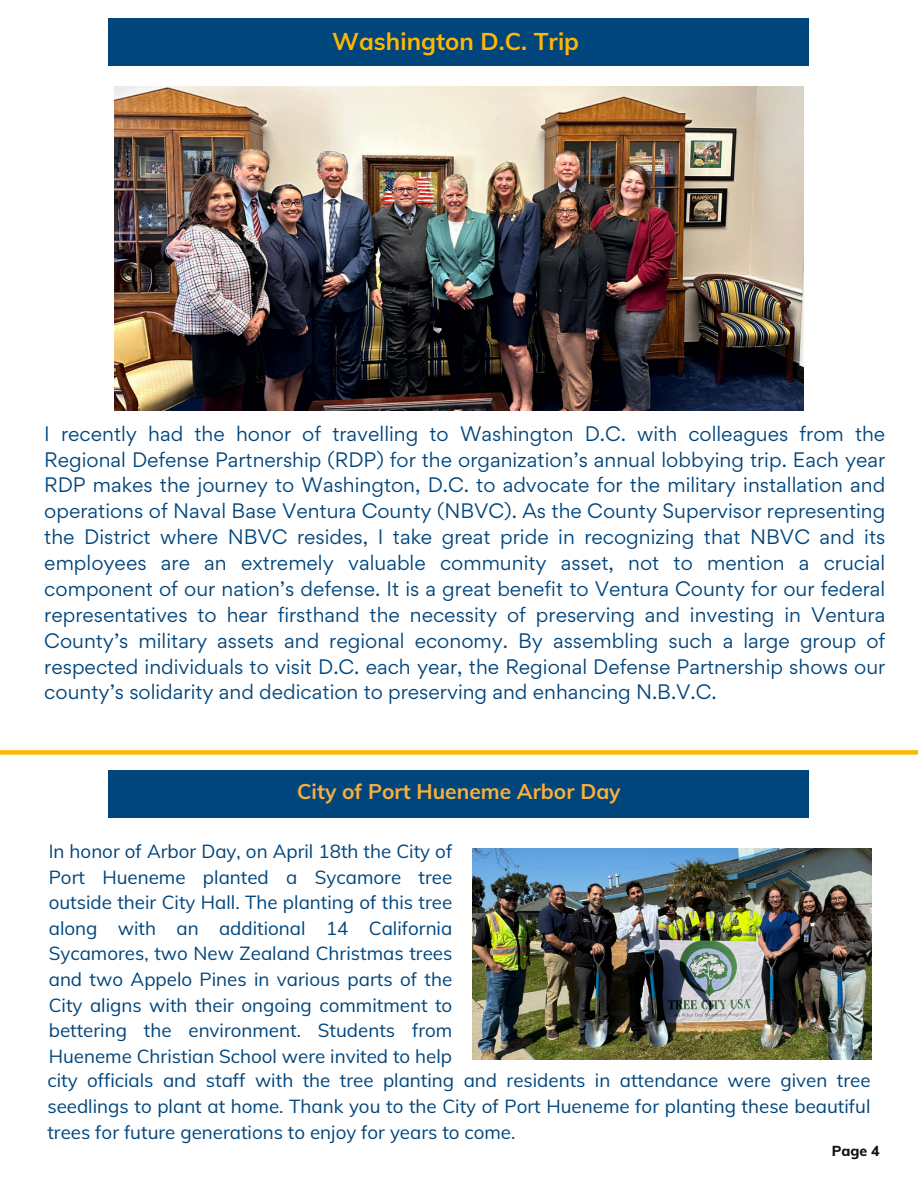
<style>
.page{position:relative;width:918px;height:1188px;background:#fff}
.page>*{position:absolute;margin:0;border:0;box-sizing:border-box;transform-origin:0 0}
.t1{font:24px "RTL Bayan Bold";color:#ffb700}
.t2{font:21px "RTL Bayan Bold";color:#fbb03b}
.t3{font:18.75px/25.8px "Gordita";color:#00457c;text-align:justify}
.t4{font:18.75px/25.5px "RTL Bayan Regular";color:#00457c;text-align:justify}
.t5{font:14.25px "RTL Bayan Black";color:#101115}
</style>
<div class="page">
<div style="left:109px;top:19px;width:700px;height:47px;background:#00457c"></div>
<div style="left:0;top:750px;width:918px;height:5px;background:#ffb700"></div>
<img style="left:115px;top:86px;width:688px;height:324px">
<div style="left:109px;top:770px;width:700px;height:48px;background:#00457c"></div>
<img style="left:472px;top:849px;width:399px;height:210px">
<h3 class="t1" style="left:332px;top:26px;width:248px">Washington D.C. Trip</h3>
<h1 class="t3" style="left:44px;top:420px;width:843px">I recently had the honor of travelling to Washington D.C. with colleagues from the Regional Defense Partnership (RDP) for the organization’s annual lobbying trip. Each year RDP makes the journey to Washington, D.C. to advocate for the military installation and operations of Naval Base Ventura County (NBVC). As the County Supervisor representing the District where NBVC resides, I take great pride in recognizing that NBVC and its employees are an extremely valuable community asset, not to mention a crucial component of our nation’s defense. It is a great benefit to Ventura County for our federal representatives to hear firsthand the necessity of preserving and investing in Ventura County’s military assets and regional economy. By assembling such a large group of respected individuals to visit D.C. each year, the Regional Defense Partnership shows our county’s solidarity and dedication to preserving and enhancing N.B.V.C.</h1>
<h3 class="t2" style="left:297px;top:778px;width:325px">City of Port Hueneme Arbor Day</h3>
<h3 class="t4" style="left:49px;top:838px;width:405px">In honor of Arbor Day, on April 18th the City of Port Hueneme planted a Sycamore tree outside their City Hall. The planting of this tree along with an additional 14 California Sycamores, two New Zealand Christmas trees and two Appelo Pines in various parts of the City aligns with their ongoing commitment to bettering the environment. Students from Hueneme Christian School were invited to help</h3>
<p class="t4" style="left:47px;top:1067px;width:825px">city officials and staff with the tree planting and residents in attendance were given tree seedlings to plant at home. Thank you to the City of Port Hueneme for planting these beautiful trees for future generations to enjoy for years to come.</p>
<h2 class="t5" style="left:832px;top:1142px;width:50px">Page 4</h2>
</div>
